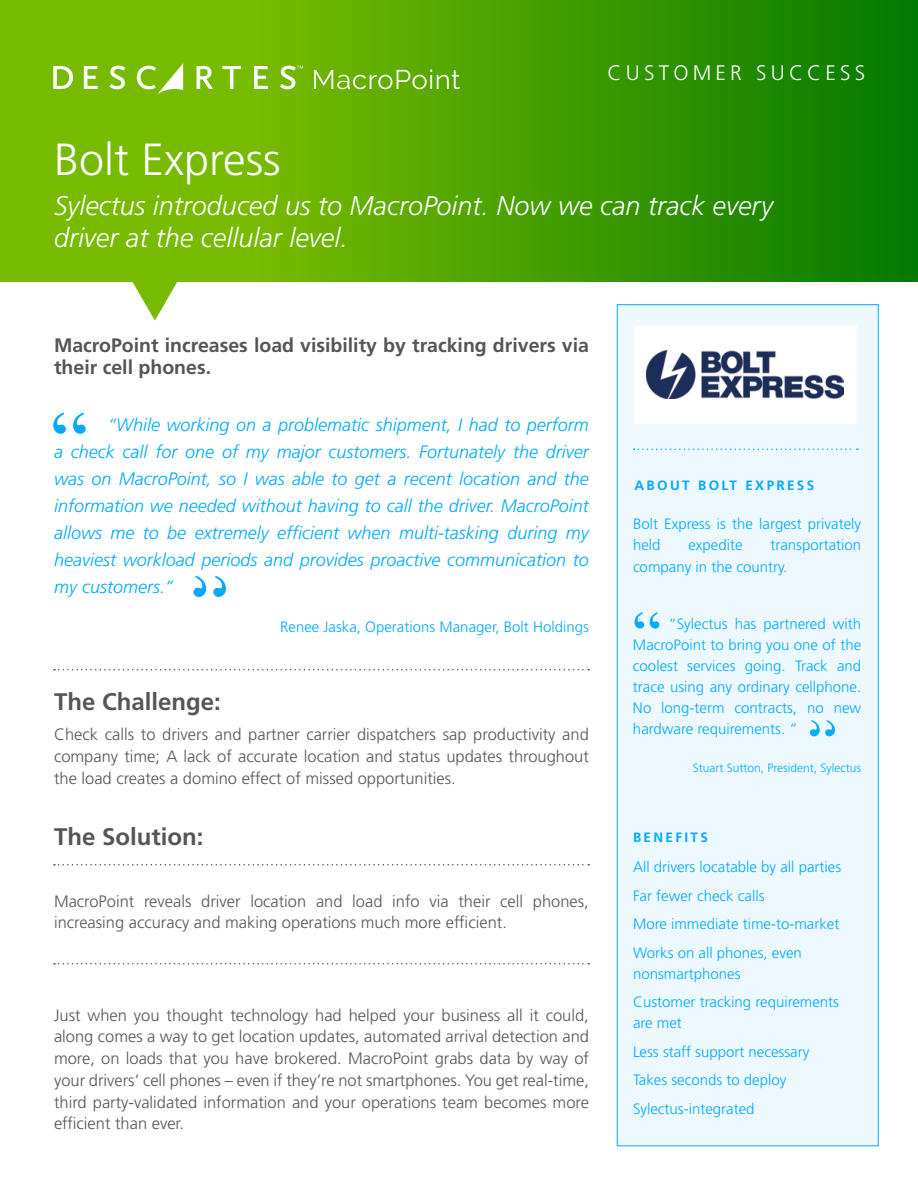
<style>
.page{position:relative;width:918px;height:1188px;background:#fff}
.page>*{position:absolute;margin:0;border:0;box-sizing:border-box;transform-origin:0 0}
.t1{font:300 45px "Frutiger LT Std";color:#fff}
.t2{font:italic 300 27px/32.4px "Frutiger LT Std";color:#fff}
.t3{font:700 24px "Frutiger LT Std";color:#555}
.t4{font:300 21px "Frutiger LT Std";letter-spacing:.2em;color:#fff}
.t5{font:700 19.5px/21.8px "Frutiger LT Std";color:#555}
.t6{font:italic 300 18px/27px "Frutiger LT Std";color:#0af;text-align:justify}
.t7{font:300 16.5px/21.8px "Frutiger LT Std";color:#555;text-align:justify}
.t8{font:300 15px/28.5px "Frutiger LT Std";color:#0af}
.t9{font:700 13.5px "Frutiger LT Std";letter-spacing:.175em;color:#0af}
.t10{font:300 12px "Frutiger LT Std";color:#0af}
</style>
<div class="page">
<svg style="left:132px;top:282px;width:45px;height:39px"></svg>
<svg style="left:0;top:0;width:918px;height:282px;background:#4ca200"></svg>
<svg style="left:54px;top:669px;width:535px;height:1px"></svg>
<svg style="left:54px;top:864px;width:535px;height:2px"></svg>
<svg style="left:54px;top:963px;width:535px;height:1px"></svg>
<div style="left:617px;top:304px;width:261px;height:842px;background:#edf9ff;border:1px solid #0af"></div>
<svg style="left:634px;top:448px;width:224px;height:2px"></svg>
<svg style="left:53px;top:412px;width:33px;height:22px"></svg>
<svg style="left:194px;top:576px;width:32px;height:21px"></svg>
<div style="left:634px;top:326px;width:223px;height:97px;background:#fff"></div>
<img style="left:647px;top:350px;width:197px;height:49px">
<svg style="left:53px;top:66px;width:20px;height:23px"></svg>
<svg style="left:84px;top:66px;width:14px;height:23px"></svg>
<svg style="left:109px;top:66px;width:16px;height:23px"></svg>
<svg style="left:137px;top:63px;width:46px;height:31px"></svg>
<svg style="left:197px;top:66px;width:16px;height:23px"></svg>
<svg style="left:222px;top:66px;width:19px;height:23px"></svg>
<svg style="left:254px;top:66px;width:14px;height:23px"></svg>
<svg style="left:280px;top:66px;width:23px;height:23px"></svg>
<svg style="left:314px;top:69px;width:146px;height:20px;background:#83bf39"></svg>
<svg style="left:635px;top:612px;width:24px;height:17px"></svg>
<svg style="left:810px;top:720px;width:25px;height:16px"></svg>
<p class="t4" style="left:608px;top:61px;width:259px">CUSTOMER SUCCESS</p>
<h1 class="t1" style="left:54px;top:134px;width:228px">Bolt Express</h1>
<h2 class="t2" style="left:54px;top:189px;width:721px">Sylectus introduced us to MacroPoint. Now we can track every driver at the cellular level.</h2>
<p class="t5" style="left:54px;top:334px;width:536px">MacroPoint increases load visibility by tracking drivers via their cell phones.</p>
<p class="t6" style="left:54px;top:412px;width:536px;text-indent:54px">“While working on a problematic shipment, I had to perform a check call for one of my major customers. Fortunately the driver was on MacroPoint, so I was able to get a recent location and the information we needed without having to call the driver. MacroPoint allows me to be extremely efficient when multi-tasking during my heaviest workload periods and provides proactive communication to my customers.”</p>
<p class="t8" style="left:280px;top:613px;width:310px">Renee Jaska, Operations Manager, Bolt Holdings</p>
<h3 class="t3" style="left:54px;top:687px;width:168px">The Challenge:</h3>
<p class="t7" style="left:54px;top:724px;width:536px">Check calls to drivers and partner carrier dispatchers sap productivity and company time; A lack of accurate location and status updates throughout the load creates a domino effect of missed opportunities.</p>
<h3 class="t3" style="left:54px;top:823px;width:151px">The Solution:</h3>
<p class="t7" style="left:54px;top:890px;width:536px">MacroPoint reveals driver location and load info via their cell phones, increasing accuracy and making operations much more efficient.</p>
<p class="t7" style="left:54px;top:1004px;width:537px">Just when you thought technology had helped your business all it could, along comes a way to get location updates, automated arrival detection and more, on loads that you have brokered. MacroPoint grabs data by way of your drivers’ cell phones – even if they’re not smartphones. You get real-time, third party-validated information and your operations team becomes more efficient than ever.</p>
<p class="t9" style="left:634px;top:478px;width:181px">ABOUT BOLT EXPRESS</p>
<p class="t8" style="left:633px;top:513px;width:230px;line-height:21.8px">Bolt Express is the largest privately held</p>
<p class="t8" style="left:688px;top:531px;width:56px">expedite</p>
<p class="t8" style="left:633px;top:535px;width:230px;line-height:21.8px;text-indent:137px">transportation company in the country.</p>
<p class="t8" style="left:633px;top:614px;width:230px;line-height:21px;text-align:justify;text-indent:35px">“Sylectus has partnered with MacroPoint to bring you one of the coolest services going. Track and trace using any ordinary cellphone.<br>No long-term contracts, no new hardware requirements. ”</p>
<p class="t10" style="left:693px;top:761px;width:170px">Stuart Sutton, President, Sylectus</p>
<p class="t9" style="left:633px;top:829px;width:77px">BENEFITS</p>
<p class="t8" style="left:633px;top:853px;width:210px">All drivers locatable by all parties<br>Far fewer check calls<br>More immediate time-to-market<br>Works on all phones, even</p>
<p class="t8" style="left:633px;top:959px;width:208px">nonsmartphones<br>Customer tracking requirements</p>
<p class="t8" style="left:633px;top:1009px;width:178px">are met<br>Less staff support necessary<br>Takes seconds to deploy<br>Sylectus-integrated</p>
</div>
